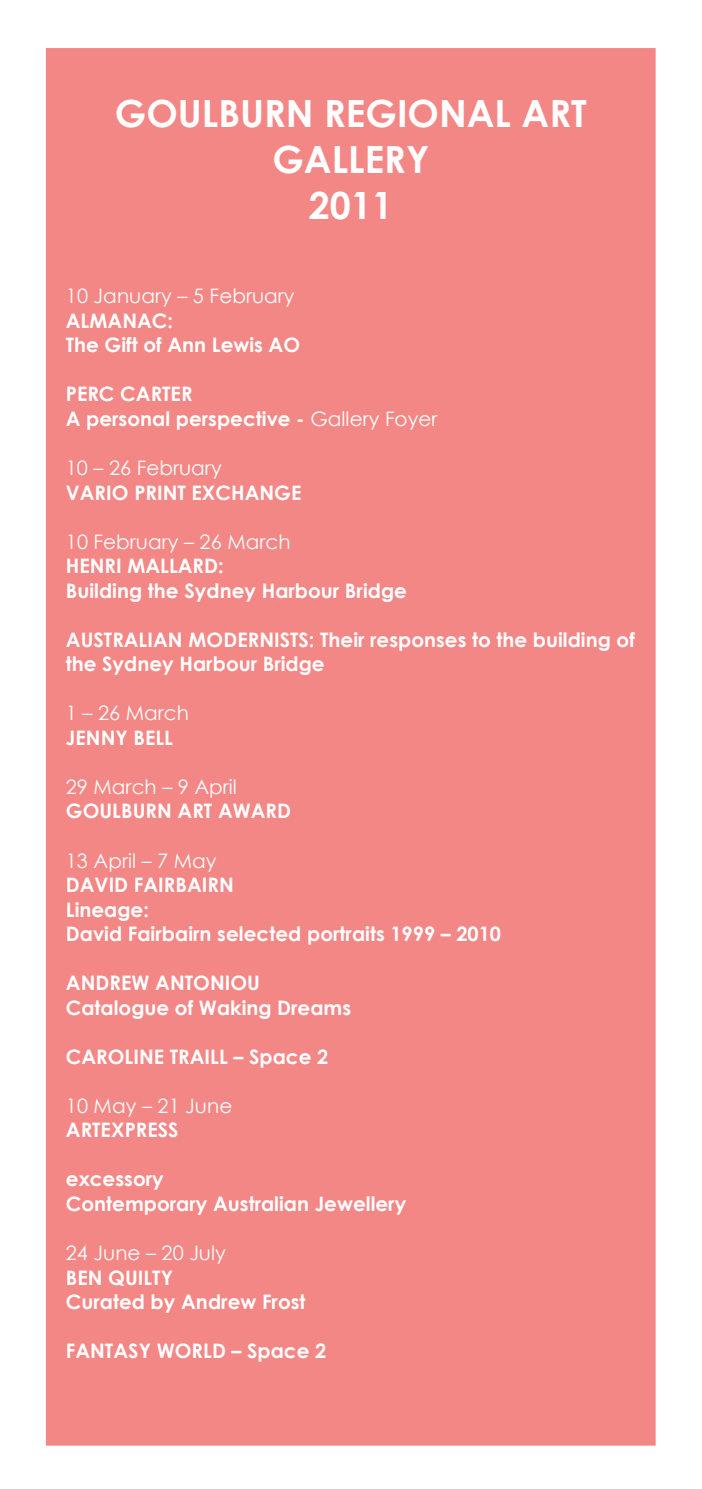
<style>
.page{position:relative;width:702px;height:1489px;background:#fff}
.page>*{position:absolute;margin:0;border:0;box-sizing:border-box;transform-origin:0 0}
.t1{font:700 37.5px/46px "Century Gothic";color:#fff;text-align:center}
.t2{font:700 20px/24.5px "Century Gothic";color:#fff}
.t3{font:20px "Century Gothic";color:#fff}
.s1{font-weight:400}
</style>
<div class="page">
<div style="left:46px;top:48px;width:609px;height:1397px;background:#f38785"></div>
<h1 class="t1" style="left:115px;top:89px;width:473px">GOULBURN REGIONAL ART<br>GALLERY<br>2011</h1>
<p class="t3" style="left:66px;top:282px;width:230px">10 January – 5 February</p>
<p class="t2" style="left:66px;top:307px;width:236px">ALMANAC:<br>The Gift of Ann Lewis AO</p>
<p class="t2" style="left:66px;top:381px;width:373px">PERC CARTER<br>A personal perspective - <span class="s1">Gallery Foyer</span></p>
<p class="t3" style="left:66px;top:453px;width:157px">10 – 26 February</p>
<p class="t2" style="left:66px;top:479px;width:237px">VARIO PRINT EXCHANGE</p>
<p class="t3" style="left:66px;top:527px;width:226px">10 February – 26 March</p>
<p class="t2" style="left:66px;top:552px;width:342px">HENRI MALLARD:<br>Building the Sydney Harbour Bridge</p>
<p class="t2" style="left:66px;top:626px;width:570px">AUSTRALIAN MODERNISTS: Their responses to the building of the Sydney Harbour Bridge</p>
<p class="t3" style="left:66px;top:699px;width:125px">1 – 26 March</p>
<p class="t2" style="left:66px;top:724px;width:109px">JENNY BELL</p>
<p class="t3" style="left:66px;top:772px;width:172px">29 March – 9 April</p>
<p class="t2" style="left:66px;top:798px;width:227px">GOULBURN ART AWARD</p>
<p class="t3" style="left:66px;top:846px;width:152px">13 April – 7 May</p>
<p class="t2" style="left:66px;top:871px;width:436px">DAVID FAIRBAIRN<br>Lineage:<br>David Fairbairn selected portraits 1999 – 2010</p>
<p class="t2" style="left:66px;top:969px;width:287px">ANDREW ANTONIOU<br>Catalogue of Waking Dreams</p>
<p class="t2" style="left:66px;top:1043px;width:264px">CAROLINE TRAILL – Space 2</p>
<p class="t3" style="left:66px;top:1091px;width:168px">10 May – 21 June</p>
<p class="t2" style="left:66px;top:1116px;width:114px">ARTEXPRESS</p>
<p class="t2" style="left:66px;top:1165px;width:342px">excessory<br>Contemporary Australian Jewellery</p>
<p class="t3" style="left:66px;top:1238px;width:161px">24 June – 20 July</p>
<p class="t2" style="left:66px;top:1264px;width:241px">BEN QUILTY<br>Curated by Andrew Frost</p>
<p class="t2" style="left:66px;top:1337px;width:262px">FANTASY WORLD – Space 2</p>
</div>
